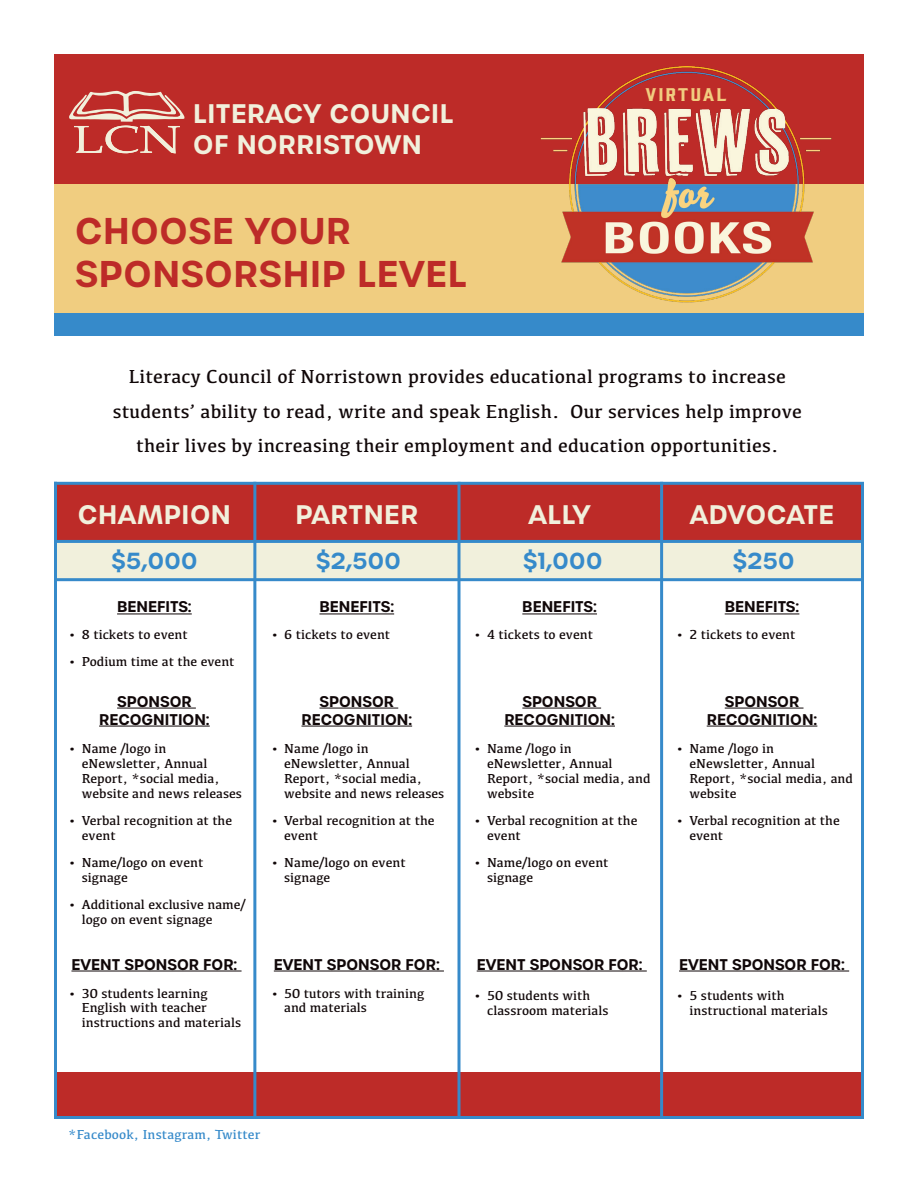
<style>
.page{position:relative;width:918px;height:1188px;background:#fff}
.page>*{position:absolute;margin:0;border:0;box-sizing:border-box;transform-origin:0 0}
.t1{font:600 36px/43.2px "Urbane";letter-spacing:.02em;color:#bd2b28}
.t2{font:600 25.95px/31.2px "Urbane";letter-spacing:.02em;color:#f1f0dc}
.t3{font:600 25.95px "Urbane";letter-spacing:-.005em;color:#f1f0dc}
.t4{font:600 22.5px "Urbane";letter-spacing:.02em;color:#368aca}
.t5{font:19.5px/34.5px "Kefa";letter-spacing:.01em;color:#100708;text-align:center}
.t6{font:16.8px "Gin";letter-spacing:.08em;color:#f1cd80;scale:1.32 1}
.t7{font:600 15px/18px "Urbane";color:#100708;text-align:center}
.t8{font:13.5px/15px "Kefa";color:#100708}
.t9{font:13.5px "Kefa";letter-spacing:.01em;color:#368aca}
</style>
<div class="page">
<div style="left:54px;top:313px;width:810px;height:23px;background:#368aca"></div>
<div style="left:54px;top:1073px;width:810px;height:46px;background:#bd2b28"></div>
<div style="left:54px;top:183px;width:810px;height:130px;background:#f0cd80"></div>
<div style="left:54px;top:482px;width:810px;height:62px;background:#bd2b28"></div>
<div style="left:54px;top:542px;width:810px;height:37px;background:#f1f0dc"></div>
<div style="left:54px;top:54px;width:810px;height:129px;background:#bd2b28"></div>
<hr style="left:274px;top:971px;width:170px;height:1px;background:#100708">
<hr style="left:71px;top:971px;width:171px;height:1px;background:#100708">
<hr style="left:477px;top:971px;width:170px;height:1px;background:#100708">
<hr style="left:679px;top:971px;width:170px;height:1px;background:#100708">
<hr style="left:320px;top:708px;width:78px;height:1px;background:#100708">
<hr style="left:301px;top:726px;width:111px;height:1px;background:#100708">
<hr style="left:117px;top:708px;width:79px;height:1px;background:#100708">
<hr style="left:99px;top:726px;width:111px;height:1px;background:#100708">
<hr style="left:522px;top:708px;width:79px;height:1px;background:#100708">
<hr style="left:504px;top:726px;width:111px;height:1px;background:#100708">
<hr style="left:725px;top:708px;width:79px;height:1px;background:#100708">
<hr style="left:707px;top:726px;width:110px;height:1px;background:#100708">
<hr style="left:319px;top:614px;width:75px;height:1px;background:#100708">
<hr style="left:117px;top:614px;width:75px;height:1px;background:#100708">
<hr style="left:522px;top:614px;width:75px;height:1px;background:#100708">
<hr style="left:725px;top:614px;width:74px;height:1px;background:#100708">
<hr style="left:253px;top:482px;width:3px;height:636px;background:#368aca">
<hr style="left:458px;top:482px;width:2px;height:636px;background:#368aca">
<hr style="left:660px;top:482px;width:3px;height:634px;background:#368aca">
<hr style="left:861px;top:482px;width:3px;height:637px;background:#368aca">
<hr style="left:54px;top:482px;width:3px;height:636px;background:#368aca">
<hr style="left:54px;top:1116px;width:807px;height:3px;background:#368aca">
<hr style="left:54px;top:540px;width:807px;height:3px;background:#368aca">
<hr style="left:54px;top:578px;width:807px;height:3px;background:#368aca">
<hr style="left:54px;top:482px;width:807px;height:3px;background:#368aca">
<svg style="left:69px;top:91px;width:115px;height:62px"></svg>
<img style="left:491px;top:66px;width:373px;height:237px">
<h2 class="t2" style="left:193px;top:98px;width:262px">LITERACY COUNCIL<br>OF NORRISTOWN</h2>
<h1 class="t1" style="left:75px;top:210px;width:393px">CHOOSE YOUR<br>SPONSORSHIP LEVEL</h1>
<p class="t6" style="left:646px;top:83px;width:63px">VIRTUAL</p>
<h3 class="t5" style="left:113px;top:359px;width:691px">Literacy Council of Norristown provides educational programs to increase students’ ability to read, write and speak English. Our services help improve their lives by increasing their employment and education opportunities.</h3>
<h2 class="t2" style="left:78px;top:500px;width:154px">CHAMPION</h2>
<h3 class="t4" style="left:111px;top:545px;width:88px">$5,000</h3>
<h3 class="t4" style="left:316px;top:545px;width:86px">$2,500</h3>
<h3 class="t4" style="left:523px;top:545px;width:81px">$1,000</h3>
<h3 class="t4" style="left:733px;top:545px;width:63px">$250</h3>
<h2 class="t2" style="left:295px;top:500px;width:124px">PARTNER</h2>
<h2 class="t2" style="left:529px;top:500px;width:64px">ALLY</h2>
<h2 class="t3" style="left:690px;top:497px;width:146px">ADVOCATE</h2>
<p class="t7" style="left:117px;top:598px;width:76px">BENEFITS:</p>
<p class="t8" style="left:68px;top:627px;width:121px">• 8 tickets to event</p>
<p class="t8" style="left:68px;top:654px;width:168px">• Podium time at the event</p>
<p class="t7" style="left:99px;top:692px;width:112px">SPONSOR<br>RECOGNITION:</p>
<p class="t8" style="left:82px;top:741px;width:162px;text-indent:-14px">• Name /logo in eNewsletter, Annual<br>Report, *social media, website and news releases</p>
<p class="t8" style="left:82px;top:813px;width:152px;text-indent:-14px">• Verbal recognition at the event</p>
<p class="t8" style="left:82px;top:855px;width:123px;text-indent:-14px">• Name/logo on event signage</p>
<p class="t8" style="left:82px;top:897px;width:165px;text-indent:-14px">• Additional exclusive name/ logo on event signage</p>
<p class="t7" style="left:71px;top:955px;width:167px">EVENT SPONSOR FOR:</p>
<p class="t8" style="left:68px;top:986px;width:141px;line-height:13.5px;text-align:right">• 30 students learning<br>English with teacher</p>
<p class="t8" style="left:82px;top:1014px;width:161px">instructions and materials</p>
<p class="t7" style="left:319px;top:598px;width:76px">BENEFITS:</p>
<p class="t8" style="left:271px;top:627px;width:121px">• 6 tickets to event</p>
<p class="t7" style="left:301px;top:692px;width:112px">SPONSOR<br>RECOGNITION:</p>
<p class="t8" style="left:284px;top:741px;width:162px;text-indent:-14px">• Name /logo in eNewsletter, Annual<br>Report, *social media, website and news releases</p>
<p class="t8" style="left:284px;top:813px;width:152px;text-indent:-14px">• Verbal recognition at the event</p>
<p class="t8" style="left:284px;top:855px;width:123px;text-indent:-14px">• Name/logo on event signage</p>
<p class="t7" style="left:274px;top:955px;width:167px">EVENT SPONSOR FOR:</p>
<p class="t8" style="left:284px;top:986px;width:142px;line-height:13.5px;text-indent:-14px">• 50 tutors with training and materials</p>
<p class="t7" style="left:522px;top:598px;width:76px">BENEFITS:</p>
<p class="t8" style="left:474px;top:627px;width:121px">• 4 tickets to event</p>
<p class="t7" style="left:504px;top:692px;width:112px">SPONSOR<br>RECOGNITION:</p>
<p class="t8" style="left:487px;top:741px;width:165px;text-indent:-14px">• Name /logo in eNewsletter, Annual<br>Report, *social media, and website</p>
<p class="t8" style="left:487px;top:813px;width:152px;text-indent:-14px">• Verbal recognition at the event</p>
<p class="t8" style="left:487px;top:855px;width:123px;text-indent:-14px">• Name/logo on event signage</p>
<p class="t7" style="left:725px;top:598px;width:76px">BENEFITS:</p>
<p class="t8" style="left:676px;top:627px;width:121px">• 2 tickets to event</p>
<p class="t7" style="left:707px;top:692px;width:112px">SPONSOR<br>RECOGNITION:</p>
<p class="t8" style="left:689px;top:741px;width:165px;text-indent:-14px">• Name /logo in eNewsletter, Annual<br>Report, *social media, and website</p>
<p class="t8" style="left:689px;top:813px;width:152px;text-indent:-14px">• Verbal recognition at the event</p>
<p class="t7" style="left:477px;top:955px;width:167px">EVENT SPONSOR FOR:</p>
<p class="t8" style="left:487px;top:987px;width:123px;text-indent:-14px">• 50 students with classroom materials</p>
<p class="t7" style="left:679px;top:955px;width:167px">EVENT SPONSOR FOR:</p>
<p class="t8" style="left:689px;top:987px;width:140px;text-indent:-14px">• 5 students with instructional materials</p>
<p class="t9" style="left:68px;top:1127px;width:194px">*Facebook, Instagram, Twitter</p>
</div>
